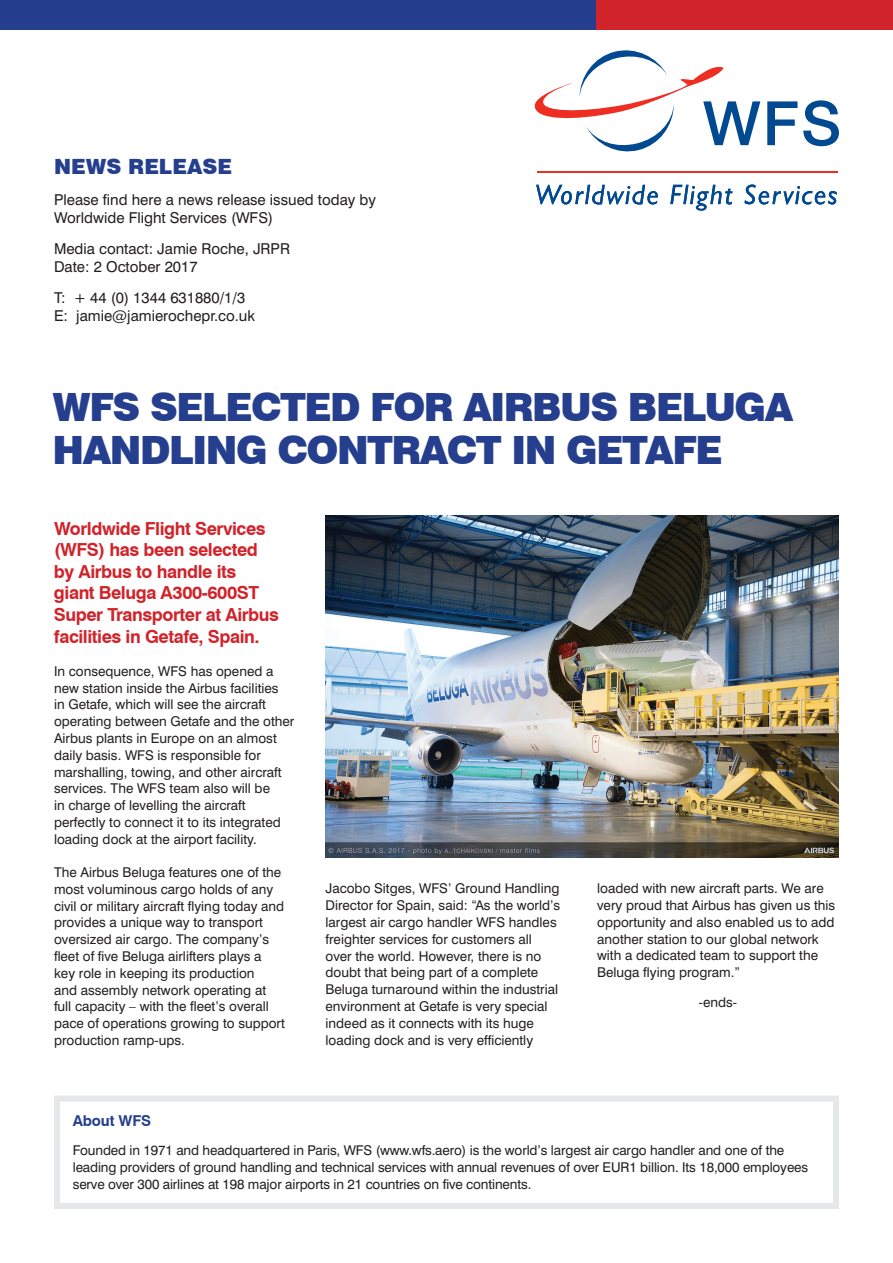
<style>
.page{position:relative;width:893px;height:1263px;background:#fff}
.page>*{position:absolute;margin:0;border:0;box-sizing:border-box;transform-origin:0 0}
.t1{font:900 39px/43.5px "Swiss 721 BT";letter-spacing:-.04em;color:#253f8e}
.t2{font:900 21px "Swiss 721 BT";color:#253f8e}
.t3{font:700 18px/21.6px "Swiss 721 BT";letter-spacing:-.025em;color:#d1232a}
.t4{font:15px/18px "Swiss 721 BT";color:#231f20}
.t5{font:700 15px "Swiss 721 BT";letter-spacing:-.01em;color:#253f8e}
.t6{font:13.5px/16.8px "Swiss 721 BT";color:#231f20}
</style>
<div class="page">
<svg style="left:535px;top:51px;width:225px;height:101px"></svg>
<svg style="left:767px;top:101px;width:30px;height:44px"></svg>
<svg style="left:803px;top:100px;width:36px;height:46px"></svg>
<svg style="left:536px;top:185px;width:122px;height:19px"></svg>
<svg style="left:670px;top:185px;width:62px;height:26px"></svg>
<svg style="left:744px;top:184px;width:93px;height:20px"></svg>
<hr style="left:537px;top:171px;width:300px;height:2px;background:#ee2e22">
<div style="left:0;top:0;width:596px;height:30px;background:#253f8e"></div>
<div style="left:596px;top:0;width:297px;height:30px;background:#d1232a"></div>
<div style="left:54px;top:1095px;width:785px;height:114px;border:6px solid #e6e7e9"></div>
<img style="left:326px;top:515px;width:513px;height:343px">
<h2 class="t2" style="left:54px;top:154px;width:180px">NEWS RELEASE</h2>
<p class="t4" style="left:54px;top:191px;width:324px">Please find here a news release issued today by<br>Worldwide Flight Services (WFS)</p>
<p class="t4" style="left:54px;top:239px;width:237px">Media contact: Jamie Roche, JRPR<br>Date: 2 October 2017</p>
<p class="t4" style="left:54px;top:288px;width:203px">T: + 44 (0) 1344 631880/1/3<br>E: jamie@jamierochepr.co.uk</p>
<h1 class="t1" style="left:52px;top:385px;width:742px">WFS SELECTED FOR AIRBUS BELUGA<br>HANDLING CONTRACT IN GETAFE</h1>
<h3 class="t3" style="left:54px;top:517px;width:227px">Worldwide Flight Services (WFS) has been selected by Airbus to handle its giant Beluga A300-600ST<br>Super Transporter at Airbus facilities in Getafe, Spain.</h3>
<p class="t6" style="left:54px;top:662px;width:242px">In consequence, WFS has opened a new station inside the Airbus facilities<br>in Getafe, which will see the aircraft operating between Getafe and the other Airbus plants in Europe on an almost daily basis. WFS is responsible for marshalling, towing, and other aircraft services. The WFS team also will be<br>in charge of levelling the aircraft perfectly to connect it to its integrated loading dock at the airport facility.</p>
<p class="t6" style="left:54px;top:864px;width:232px">The Airbus Beluga features one of the most voluminous cargo holds of any civil or military aircraft flying today and provides a unique way to transport oversized air cargo. The company’s fleet of five Beluga airlifters plays a key role in keeping its production<br>and assembly network operating at full capacity – with the fleet’s overall pace of operations growing to support production ramp-ups.</p>
<p class="t6" style="left:326px;top:880px;width:236px">Jacobo Sitges, WFS’ Ground Handling Director for Spain, said: “As the world’s largest air cargo handler WFS handles freighter services for customers all over the world. However, there is no doubt that being part of a complete Beluga turnaround within the industrial environment at Getafe is very special indeed as it connects with its huge loading dock and is very efficiently</p>
<p class="t6" style="left:597px;top:880px;width:240px">loaded with new aircraft parts. We are very proud that Airbus has given us this opportunity and also enabled us to add another station to our global network with a dedicated team to support the Beluga flying program.”</p>
<p class="t6" style="left:699px;top:993px;width:40px">-ends-</p>
<p class="t5" style="left:73px;top:1111px;width:80px">About WFS</p>
<p class="t6" style="left:73px;top:1142px;width:737px">Founded in 1971 and headquartered in Paris, WFS (www.wfs.aero) is the world’s largest air cargo handler and one of the leading providers of ground handling and technical services with annual revenues of over EUR1 billion. Its 18,000 employees serve over 300 airlines at 198 major airports in 21 countries on five continents.</p>
</div>
